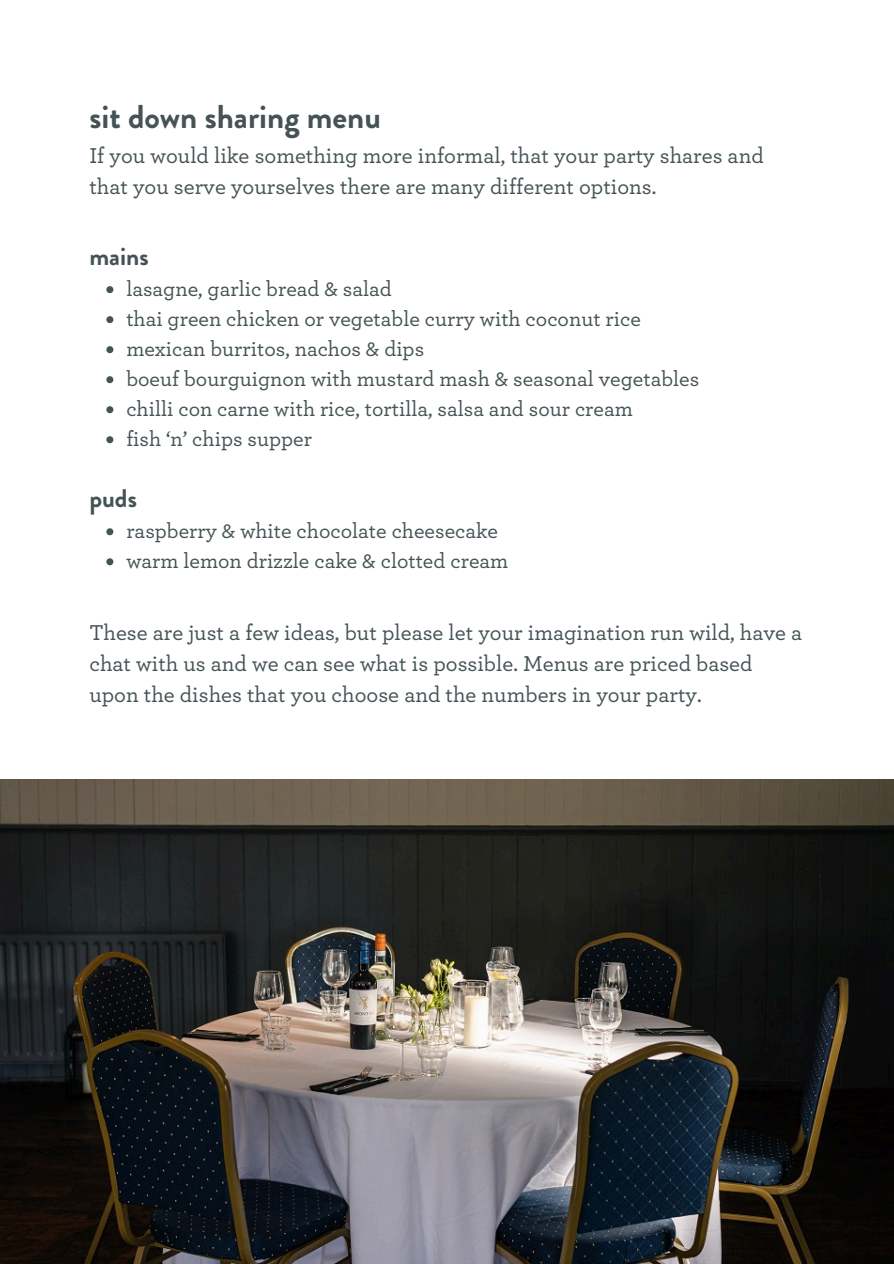
<style>
.page{position:relative;width:894px;height:1264px;background:#fff}
.page>*{position:absolute;margin:0;border:0;box-sizing:border-box;transform-origin:0 0}
.t1{font:700 33px "Brandon Grotesque";color:#455355}
.t2{font:700 25.5px "Brandon Grotesque";color:#455355}
.t3{font:500 22.5px/31px "Archer";color:#455355}
.t4{font:500 21.75px "Archer";color:#455355}
</style>
<div class="page">
<img style="left:0;top:779px;width:893px;height:484px">
<svg style="left:106px;top:286px;width:7px;height:7px"></svg>
<svg style="left:106px;top:316px;width:7px;height:7px"></svg>
<svg style="left:106px;top:346px;width:7px;height:7px"></svg>
<svg style="left:106px;top:376px;width:7px;height:7px"></svg>
<svg style="left:106px;top:406px;width:7px;height:7px"></svg>
<svg style="left:106px;top:436px;width:7px;height:7px"></svg>
<svg style="left:106px;top:528px;width:7px;height:7px"></svg>
<svg style="left:106px;top:558px;width:7px;height:7px"></svg>
<p class="t1" style="left:89px;top:93px;width:293px">sit down sharing menu</p>
<h1 class="t3" style="left:89px;top:139px;width:675px">If you would like something more informal, that your party shares and that you serve yourselves there are many different options.</h1>
<p class="t2" style="left:89px;top:238px;width:61px">mains</p>
<p class="t4" style="left:126px;top:275px;width:267px">lasagne, garlic bread &amp; salad</p>
<p class="t4" style="left:126px;top:305px;width:516px">thai green chicken or vegetable curry with coconut rice</p>
<p class="t4" style="left:126px;top:335px;width:299px">mexican burritos, nachos &amp; dips</p>
<p class="t4" style="left:126px;top:365px;width:574px">boeuf bourguignon with mustard mash &amp; seasonal vegetables</p>
<p class="t4" style="left:126px;top:395px;width:508px">chilli con carne with rice, tortilla, salsa and sour cream</p>
<h1 class="t4" style="left:126px;top:425px;width:187px">fish ‘n’ chips supper</h1>
<p class="t2" style="left:89px;top:480px;width:49px">puds</p>
<p class="t4" style="left:126px;top:517px;width:373px">raspberry &amp; white chocolate cheesecake</p>
<p class="t4" style="left:126px;top:547px;width:383px">warm lemon drizzle cake &amp; clotted cream</p>
<p class="t3" style="left:89px;top:616px;width:714px">These are just a few ideas, but please let your imagination run wild, have a chat with us and we can see what is possible. Menus are priced based upon the dishes that you choose and the numbers in your party.</p>
</div>
